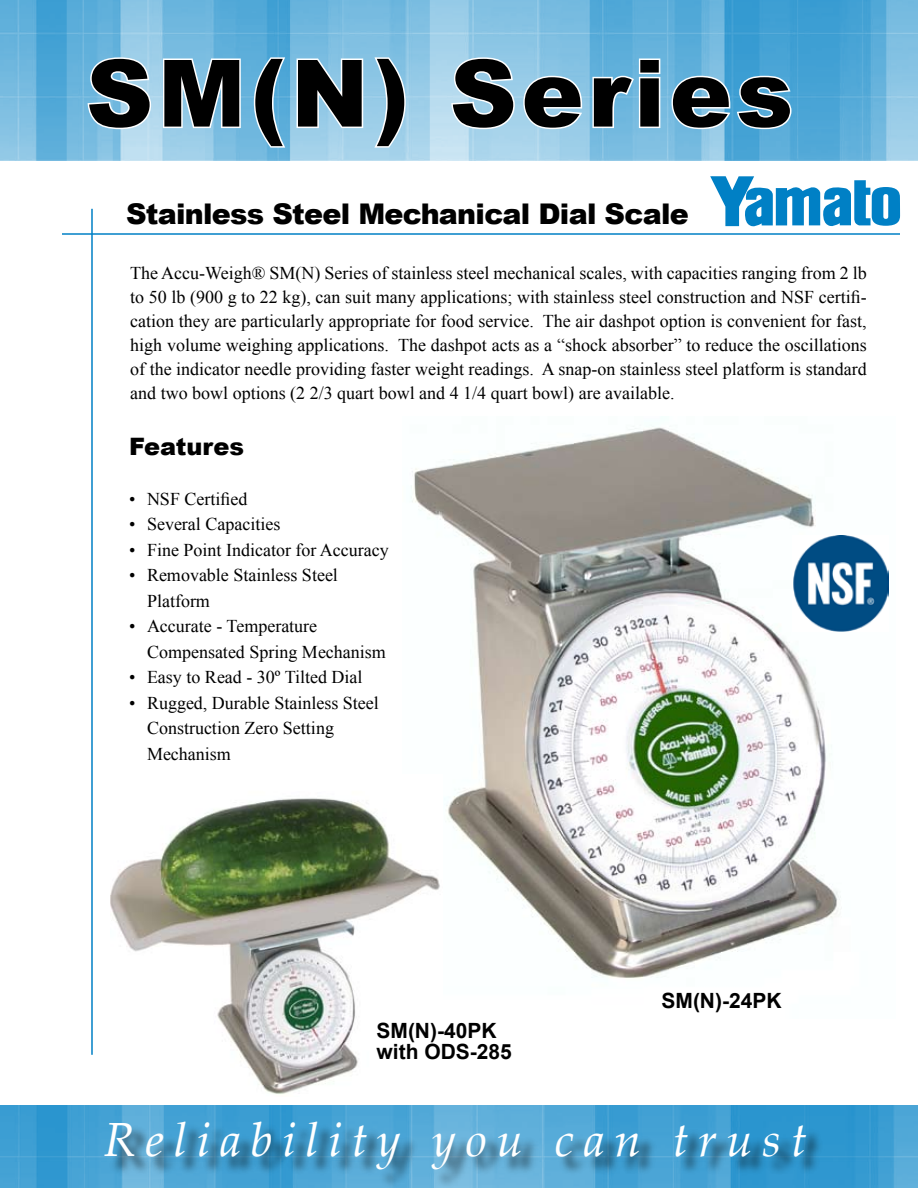
<style>
.page{position:relative;width:918px;height:1188px;background:#fff}
.page>*{position:absolute;margin:0;border:0;box-sizing:border-box;transform-origin:0 0}
.t1{font:900 93px "Arial";letter-spacing:.05em;color:#000}
.t2{font:italic 48px "Palatino Linotype";letter-spacing:.2em;color:#fff}
.t3{font:900 28.5px "Arial";letter-spacing:-.025em;color:#000}
.t4{font:900 24px "Arial";color:#000}
.t5{font:700 21px/21px "Arial";color:#000}
.t6{font:18px/25.5px "Times New Roman";color:#000;text-align:justify}
</style>
<div class="page">
<img style="left:0;top:0;width:918px;height:160px">
<img style="left:0;top:1106px;width:918px;height:82px">
<div style="left:108px;top:1123px;width:717px;height:65px;background:#000;opacity:.75"></div>
<hr style="left:62px;top:233px;width:838px;height:2px;background:#0080c5">
<hr style="left:91px;top:209px;width:2px;height:846px;background:#0080c5">
<svg style="left:710px;top:176px;width:190px;height:50px"></svg>
<img style="left:411px;top:425px;width:439px;height:553px">
<svg style="left:86px;top:56px;width:67px;height:75px"></svg>
<svg style="left:161px;top:52px;width:81px;height:78px"></svg>
<svg style="left:252px;top:56px;width:36px;height:93px;background:#7bbde0"></svg>
<svg style="left:295px;top:57px;width:70px;height:73px"></svg>
<svg style="left:372px;top:56px;width:35px;height:93px;background:#a8d3eb"></svg>
<svg style="left:450px;top:56px;width:66px;height:75px"></svg>
<svg style="left:522px;top:74px;width:63px;height:57px"></svg>
<svg style="left:591px;top:57px;width:71px;height:73px"></svg>
<svg style="left:670px;top:74px;width:123px;height:57px"></svg>
<img style="left:792px;top:536px;width:97px;height:95px">
<img style="left:111px;top:774px;width:332px;height:321px">
<h1 class="t1" style="left:86px;top:26px;width:709px">SM(N) Series</h1>
<h3 class="t3" style="left:126px;top:193px;width:564px">Stainless Steel Mechanical Dial Scale</h3>
<p class="t6" style="left:130px;top:260px;width:738px;line-height:24px">The Accu-Weigh® SM(N) Series of stainless steel mechanical scales, with capacities ranging from 2 lb to 50 lb (900 g to 22 kg), can suit many applications; with stainless steel construction and NSF certifi&shy;cation they are particularly appropriate for food service. The air dashpot option is convenient for fast, high volume weighing applications. The dashpot acts as a “shock absorber” to reduce the oscillations of the indicator needle providing faster weight readings. A snap-on stainless steel platform is standard and two bowl options (2 2/3 quart bowl and 4 1/4 quart bowl) are available.</p>
<h3 class="t4" style="left:129px;top:429px;width:117px">Features</h3>
<p class="t6" style="left:147px;top:486px;width:243px;text-align:left">NSF Certified<br>Several Capacities<br>Fine Point Indicator for Accuracy<br>Removable Stainless Steel<br>Platform<br>Accurate - Temperature<br>Compensated Spring Mechanism<br>Easy to Read - 30º Tilted Dial<br>Rugged, Durable Stainless Steel<br>Construction Zero Setting<br>Mechanism</p>
<p class="t6" style="left:129px;top:486px;width:8px">• • • •</p>
<p class="t6" style="left:129px;top:613px;width:8px">•</p>
<p class="t6" style="left:129px;top:664px;width:8px">• •</p>
<p class="t5" style="left:376px;top:1021px;width:137px">SM(N)-40PK with ODS-285</p>
<p class="t5" style="left:662px;top:991px;width:122px">SM(N)-24PK</p>
<h2 class="t2" style="left:104px;top:1106px;width:704px">Reliability you can trust</h2>
</div>
